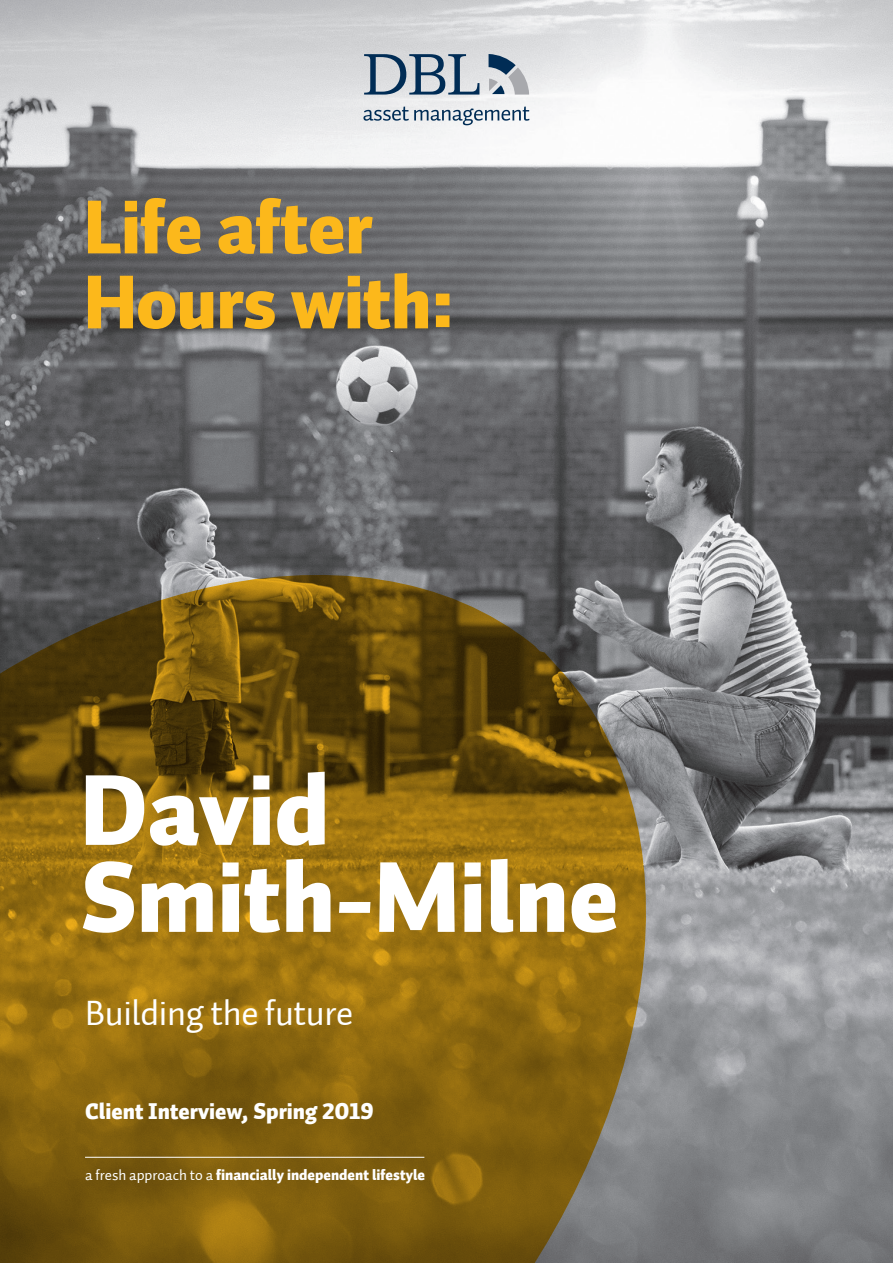
<style>
.page{position:relative;width:893px;height:1263px;background:#fff}
.page>*{position:absolute;margin:0;border:0;box-sizing:border-box;transform-origin:0 0}
.t1{font:99px/87px "Auto 1 Black LF";color:#fff}
.t2{font:75px/75px "Auto 1 Black LF";letter-spacing:-.01em;color:#fcb81b}
.t3{font:36px "Auto 1 Regular LF";letter-spacing:-.01em;color:#fff}
.CULLENS_MAIN_HEADING{font:22.5px "Auto 1 Black LF";color:#fff}
.t4{font:15px "Auto 1 Black LF";color:#fff}
.s1{font-family:"Auto 1 Regular LF"}
</style>
<div class="page">
<img style="left:0;top:0;width:893px;height:1263px">
<svg style="left:364px;top:54px;width:115px;height:41px;background:#94a3b2"></svg>
<svg style="left:363px;top:107px;width:166px;height:18px"></svg>
<svg style="left:489px;top:54px;width:40px;height:41px;background:#a0aab6"></svg>
<svg style="left:0;top:573px;width:647px;height:690px;background:#816219"></svg>
<hr style="left:85px;top:1157px;width:339px;height:1px;background:#fff">
<p class="t2" style="left:84px;top:193px;width:372px">Life after<br>Hours with:</p>
<p class="t1" style="left:81px;top:771px;width:540px">David<br>Smith-Milne</p>
<p class="t3" style="left:85px;top:990px;width:270px">Building the future</p>
<p class="CULLENS_MAIN_HEADING" style="left:85px;top:1097px;width:290px">Client Interview, Spring 2019</p>
<p class="t4" style="left:85px;top:1165px;width:341px"><span class="s1">a fresh approach to a</span> financially independent lifestyle</p>
</div>
